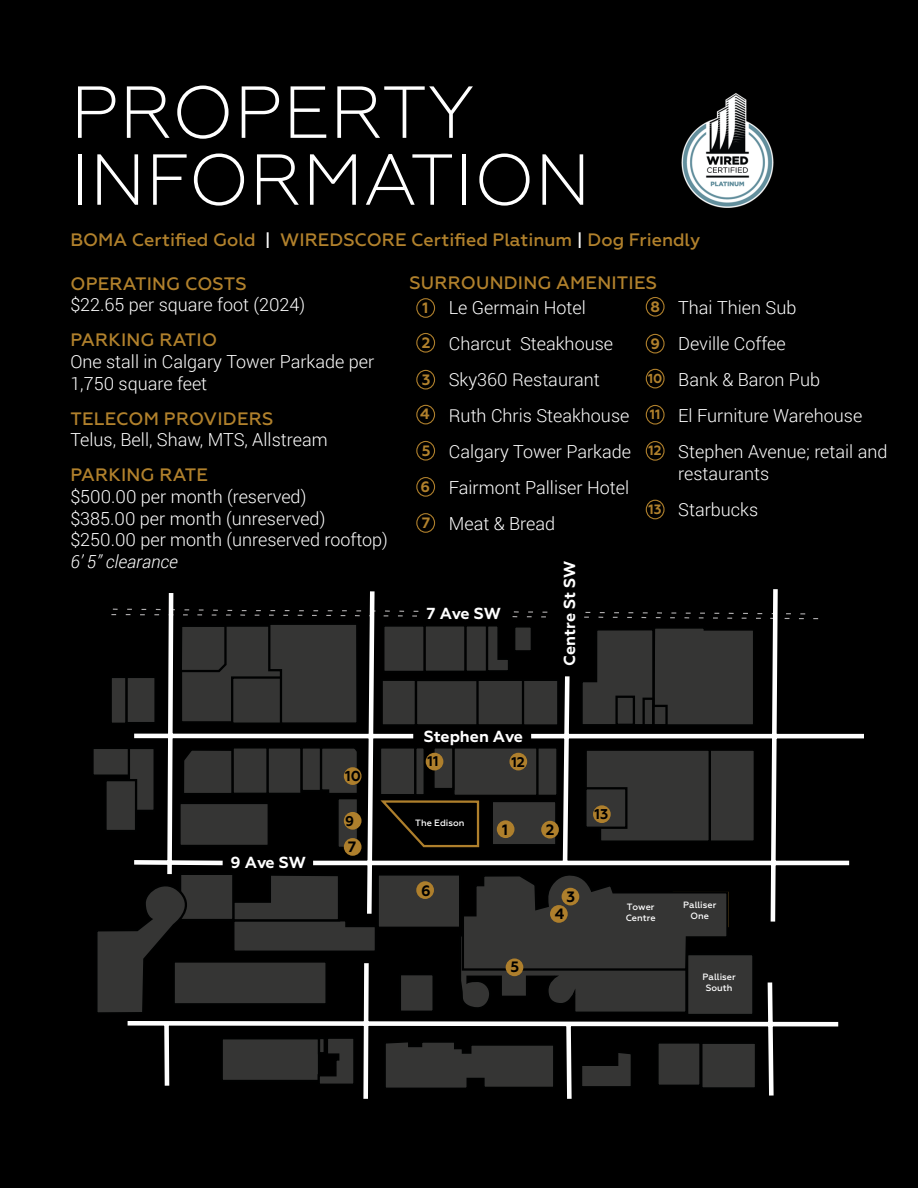
<style>
.page{position:relative;width:918px;height:1188px;background:#000}
.page>*{position:absolute;margin:0;border:0;box-sizing:border-box;transform-origin:0 0}
.t1{font:300 73.5px "Geometria";color:#fff}
.t2{font:300 72px "Geometria";color:#fff}
.t3{font:300 18px/36px "Roboto";color:#fff}
.t4{font:500 18px "Geometria";letter-spacing:.01em;color:#b1812c}
.t5{font:italic 300 18px "Roboto";color:#fff}
.t6{font:700 15.9px "Geometria";color:#fff}
.t7{font:700 15px "Geometria";color:#b1812c}
.t8{font:700 15px "Geometria";color:#000}
.t9{font:700 14.4px "Geometria";color:#000}
.t10{font:700 14.1px "Geometria";color:#000}
.t11{font:700 13.5px "Geometria";color:#b1812c}
.t12{font:700 13.05px "Geometria";color:#b1812c}
.t13{font:500 9.15px/10.9px "Geometria";color:#fff;text-align:center}
.s1{color:#fff}
.s2{font-family:"Geometria";font-weight:700;font-size:15px;color:#b1812c}
</style>
<div class="page">
<div style="left:416px;top:513px;width:19px;height:20px;border:1px solid #ae7f2c;border-radius:50%"></div>
<div style="left:416px;top:298px;width:19px;height:20px;border:1px solid #ae7f2c;border-radius:50%"></div>
<div style="left:416px;top:333px;width:19px;height:20px;border:1px solid #ae7f2c;border-radius:50%"></div>
<div style="left:416px;top:370px;width:19px;height:20px;border:1px solid #ae7f2c;border-radius:50%"></div>
<div style="left:416px;top:405px;width:19px;height:19px;border:1px solid #ae7f2c;border-radius:50%"></div>
<div style="left:416px;top:441px;width:19px;height:20px;border:1px solid #ae7f2c;border-radius:50%"></div>
<div style="left:416px;top:477px;width:19px;height:20px;border:1px solid #ae7f2c;border-radius:50%"></div>
<div style="left:646px;top:297px;width:19px;height:20px;border:1px solid #ae7f2c;border-radius:50%"></div>
<div style="left:646px;top:334px;width:19px;height:20px;border:1px solid #ae7f2c;border-radius:50%"></div>
<div style="left:646px;top:441px;width:19px;height:20px;border:1px solid #ae7f2c;border-radius:50%"></div>
<div style="left:646px;top:405px;width:19px;height:20px;border:1px solid #ae7f2c;border-radius:50%"></div>
<div style="left:646px;top:369px;width:19px;height:19px;border:1px solid #ae7f2c;border-radius:50%"></div>
<img style="left:682px;top:94px;width:91px;height:113px">
<svg style="left:111px;top:609px;width:7px;height:6px"></svg>
<div style="left:110px;top:676px;width:18px;height:49px;background:#353534;border:2px solid #000101"></div>
<div style="left:91px;top:747px;width:41px;height:30px;background:#353534;border:2px solid #000101"></div>
<div style="left:104px;top:779px;width:33px;height:53px;background:#353534;border:2px solid #000101"></div>
<div style="left:97px;top:931px;width:26px;height:82px;background:#353534"></div>
<svg style="left:123px;top:589px;width:741px;height:510px"></svg>
<div style="left:344px;top:838px;width:18px;height:18px;background:#ae7f2c;border-radius:50%"></div>
<div style="left:426px;top:753px;width:17px;height:17px;background:#ae7f2c;border-radius:50%"></div>
<div style="left:509px;top:753px;width:18px;height:17px;background:#ae7f2c;border-radius:50%"></div>
<div style="left:506px;top:958px;width:17px;height:18px;background:#ae7f2c;border-radius:50%"></div>
<div style="left:593px;top:805px;width:18px;height:18px;background:#ae7f2c;border-radius:50%"></div>
<div style="left:344px;top:812px;width:18px;height:18px;background:#ae7f2c;border-radius:50%"></div>
<div style="left:541px;top:821px;width:18px;height:18px;background:#ae7f2c;border-radius:50%"></div>
<div style="left:497px;top:820px;width:18px;height:18px;background:#ae7f2c;border-radius:50%"></div>
<div style="left:416px;top:881px;width:18px;height:18px;background:#ae7f2c;border-radius:50%"></div>
<div style="left:562px;top:888px;width:17px;height:17px;background:#ae7f2c;border-radius:50%"></div>
<div style="left:344px;top:767px;width:18px;height:18px;background:#ae7f2c;border-radius:50%"></div>
<div style="left:550px;top:905px;width:18px;height:18px;background:#ae7f2c;border-radius:50%"></div>
<div style="left:646px;top:500px;width:19px;height:19px;border:1px solid #ae7f2c;border-radius:50%"></div>
<h1 class="t1" style="left:70px;top:70px;width:406px">PROPERTY</h1>
<h2 class="t2" style="left:70px;top:138px;width:522px">INFORMATION</h2>
<p class="t4" style="left:70px;top:230px;width:632px">BOMA Certified Gold <span class="s1">|</span> WIREDSCORE Certified Platinum <span class="s1">|</span> Dog Friendly</p>
<p class="t4" style="left:70px;top:273px;width:178px">OPERATING COSTS</p>
<p class="t3" style="left:70px;top:286px;width:236px">$22.65 per square foot (2024)</p>
<p class="t4" style="left:70px;top:330px;width:148px">PARKING RATIO</p>
<p class="t3" style="left:70px;top:350px;width:305px;line-height:21.6px">One stall in Calgary Tower Parkade per<br>1,750 square feet</p>
<p class="t4" style="left:70px;top:408px;width:205px">TELECOM PROVIDERS</p>
<p class="t3" style="left:70px;top:421px;width:259px">Telus, Bell, Shaw, MTS, Allstream</p>
<p class="t4" style="left:70px;top:465px;width:139px">PARKING RATE</p>
<p class="t3" style="left:70px;top:485px;width:319px;line-height:21.6px">$500.00 per month (reserved)<br>$385.00 per month (unreserved) $250.00 per month (unreserved rooftop)</p>
<p class="t5" style="left:70px;top:549px;width:109px">6’ 5” clearance</p>
<p class="t4" style="left:409px;top:272px;width:249px">SURROUNDING AMENITIES</p>
<p class="t7" style="left:422px;top:299px;width:7px">1</p>
<p class="t7" style="left:422px;top:333px;width:10px">2</p>
<p class="t7" style="left:422px;top:370px;width:10px">3</p>
<p class="t7" style="left:420px;top:405px;width:11px">4</p>
<p class="t7" style="left:422px;top:441px;width:10px">5</p>
<p class="t7" style="left:421px;top:478px;width:11px">6</p>
<p class="t3" style="left:449px;top:289px;width:139px">Le Germain Hotel</p>
<p class="t3" style="left:449px;top:325px;width:166px">Charcut Steakhouse</p>
<p class="t3" style="left:449px;top:361px;width:153px">Sky360 Restaurant</p>
<p class="t3" style="left:449px;top:397px;width:182px">Ruth Chris Steakhouse</p>
<p class="t3" style="left:449px;top:433px;width:184px">Calgary Tower Parkade</p>
<p class="t3" style="left:449px;top:469px;width:182px">Fairmont Palliser Hotel</p>
<p class="t3" style="left:422px;top:505px;width:135px"><span class="s2">7</span> Meat &amp; Bread</p>
<p class="t7" style="left:650px;top:297px;width:11px">8</p>
<p class="t7" style="left:651px;top:335px;width:11px">9</p>
<p class="t12" style="left:648px;top:370px;width:16px">10</p>
<p class="t11" style="left:650px;top:407px;width:12px">11</p>
<p class="t11" style="left:649px;top:442px;width:15px">12</p>
<p class="t11" style="left:649px;top:501px;width:15px">13</p>
<p class="t6" style="left:427px;top:604px;width:76px">7 Ave SW</p>
<p class="t6" style="left:560px;top:666px;width:107px;rotate:-90deg">Centre St SW</p>
<p class="t3" style="left:678px;top:289px;width:211px">Thai Thien Sub<br>Deville Coffee<br>Bank &amp; Baron Pub<br>El Furniture Warehouse<br>Stephen Avenue; retail and</p>
<p class="t3" style="left:678px;top:455px;width:93px">restaurants<br>Starbucks</p>
<p class="t6" style="left:230px;top:853px;width:77px">9 Ave SW</p>
<p class="t9" style="left:345px;top:768px;width:17px">10</p>
<p class="t10" style="left:345px;top:813px;width:10px">9</p>
<p class="t8" style="left:348px;top:838px;width:10px">7</p>
<p class="t6" style="left:424px;top:727px;width:101px">Stephen Ave</p>
<p class="t10" style="left:428px;top:753px;width:12px">11</p>
<p class="t10" style="left:511px;top:754px;width:15px">12</p>
<p class="t13" style="left:415px;top:817px;width:51px">The Edison</p>
<p class="t8" style="left:421px;top:882px;width:11px">6</p>
<p class="t8" style="left:502px;top:821px;width:7px">1</p>
<p class="t8" style="left:546px;top:821px;width:10px">2</p>
<p class="t8" style="left:566px;top:888px;width:10px">3</p>
<p class="t8" style="left:511px;top:958px;width:10px">5</p>
<p class="t8" style="left:555px;top:905px;width:11px">4</p>
<p class="t10" style="left:595px;top:806px;width:15px">13</p>
<p class="t13" style="left:626px;top:901px;width:31px;text-align:left">Tower<br>Centre</p>
<p class="t13" style="left:683px;top:900px;width:35px">Palliser<br>One</p>
<p class="t13" style="left:703px;top:972px;width:35px">Palliser<br>South</p>
</div>
